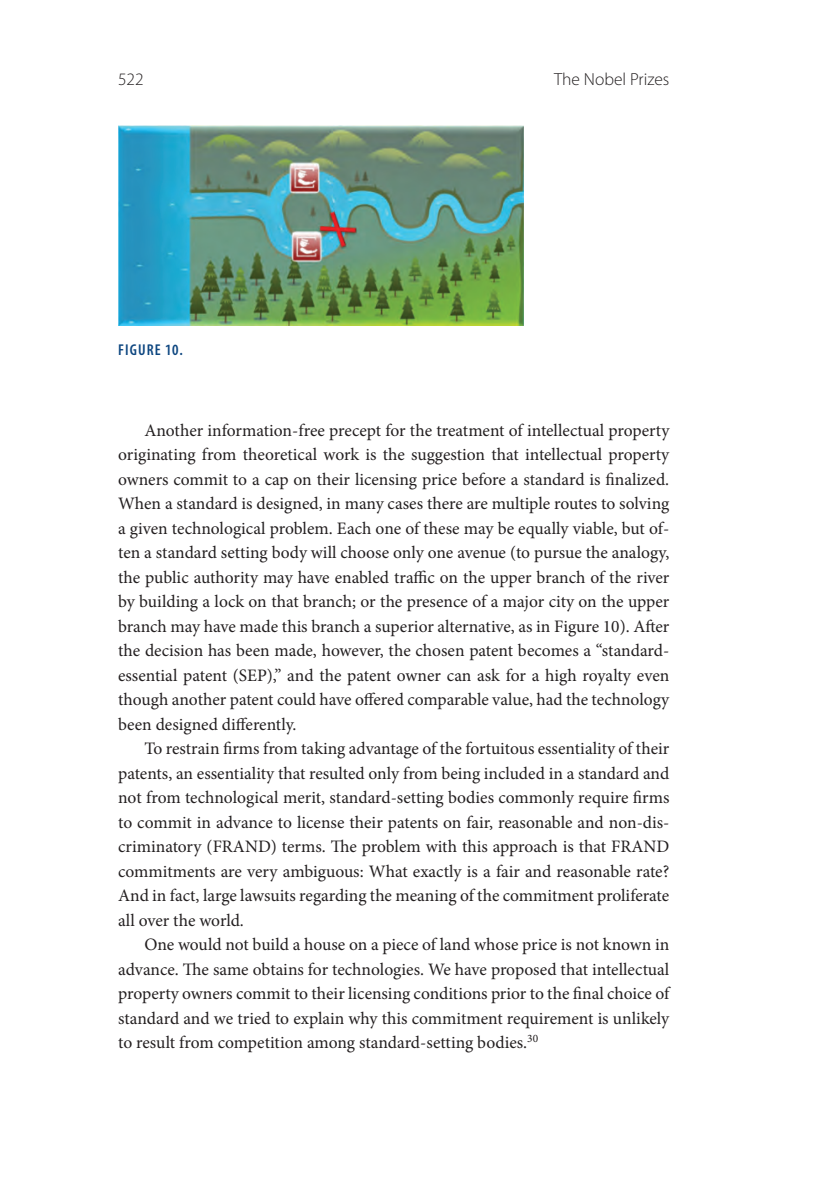
<style>
.page{position:relative;width:819px;height:1197px;background:#fff}
.page>*{position:absolute;margin:0;border:0;box-sizing:border-box;transform-origin:0 0}
.t{font:17.5px/24.5px "Minion Pro";color:#231f20;text-align:justify}
.t1{font:300 17.5px "Myriad Pro";color:#231f20}
.fig_ttl{font:600 condensed 15.75px "Myriad Pro";letter-spacing:.07em;color:#0d4680}
</style>
<div class="page">
<img style="left:118px;top:126px;width:406px;height:199px">
<p class="t1" style="left:118px;top:68px;width:27px">522</p>
<p class="t1" style="left:554px;top:68px;width:117px">The Nobel Prizes</p>
<p class="fig_ttl" style="left:118px;top:340px;width:66px">FIGURE 10.</p>
<p class="t" style="left:118px;top:418px;width:553px;text-indent:26px">Another information-free precept for the treatment of intellectual property originating from theoretical work is the suggestion that intellectual property owners commit to a cap on their licensing price before a standard is finalized.<br>When a standard is designed, in many cases there are multiple routes to solving a given technological problem. Each one of these may be equally viable, but of&shy;ten a standard setting body will choose only one avenue (to pursue the analogy, the public authority may have enabled traffic on the upper branch of the river by building a lock on that branch; or the presence of a major city on the upper branch may have made this branch a superior alternative, as in Figure 10). After the decision has been made, however, the chosen patent becomes a “standard&shy;essential patent (SEP),” and the patent owner can ask for a high royalty even though another patent could have offered comparable value, had the technology been designed differently.</p>
<p class="t" style="left:118px;top:736px;width:553px;text-indent:26px">To restrain firms from taking advantage of the fortuitous essentiality of their patents, an essentiality that resulted only from being included in a standard and not from technological merit, standard-setting bodies commonly require firms to commit in advance to license their patents on fair, reasonable and non-dis&shy;criminatory (FRAND) terms. The problem with this approach is that FRAND commitments are very ambiguous: What exactly is a fair and reasonable rate?<br>And in fact, large lawsuits regarding the meaning of the commitment proliferate all over the world.</p>
<p class="t" style="left:118px;top:932px;width:553px;text-indent:26px">One would not build a house on a piece of land whose price is not known in advance. The same obtains for technologies. We have proposed that intellectual property owners commit to their licensing conditions prior to the final choice of standard and we tried to explain why this commitment requirement is unlikely to result from competition among standard-setting bodies.<sup>30</sup></p>
</div>
